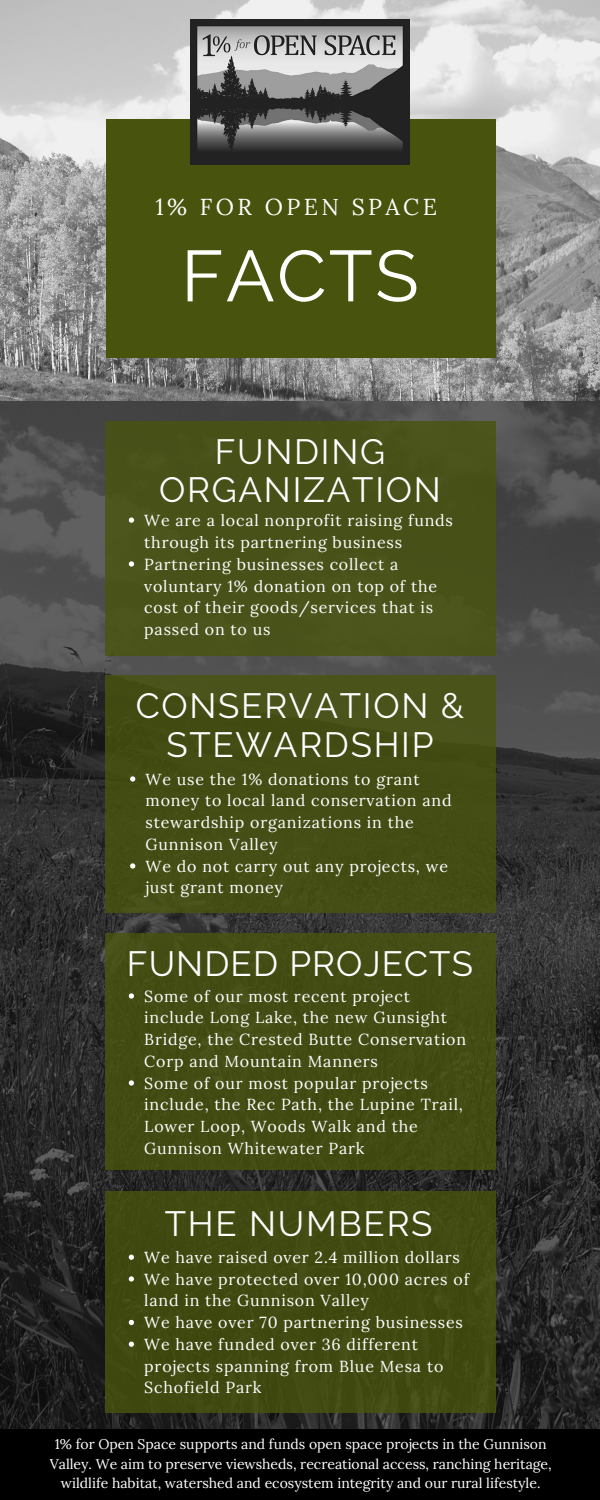
<style>
.page{position:relative;width:600px;height:1500px;background:#000}
.page>*{position:absolute;margin:0;border:0;box-sizing:border-box;transform-origin:0 0}
.t1{font:72px "Raleway";letter-spacing:.035em;color:#fff}
.t2{font:35px/38.2px "Raleway";letter-spacing:.05em;color:#fff;text-align:center}
.t3{font:23px "Lora";letter-spacing:.145em;color:#fff}
.t4{font:16px/21.8px "Lora";letter-spacing:.05em;color:#fff}
.t5{font:14px/19.5px "Lora";color:#fff;text-align:center}
</style>
<div class="page">
<img style="left:0;top:400px;width:600px;height:1029px">
<img style="left:0;top:0;width:600px;height:400px">
<div style="left:106px;top:119px;width:389px;height:238px;background:#48540d"></div>
<div style="left:105px;top:421px;width:390px;height:235px;background:#485118"></div>
<svg style="left:129px;top:517px;width:5px;height:6px"></svg>
<svg style="left:129px;top:561px;width:5px;height:6px"></svg>
<div style="left:105px;top:675px;width:390px;height:238px;background:#434d14"></div>
<svg style="left:130px;top:776px;width:5px;height:6px"></svg>
<svg style="left:130px;top:863px;width:5px;height:6px"></svg>
<div style="left:105px;top:933px;width:390px;height:236px;background:#424c13"></div>
<svg style="left:129px;top:993px;width:5px;height:6px"></svg>
<svg style="left:129px;top:1080px;width:5px;height:6px"></svg>
<div style="left:105px;top:1191px;width:390px;height:221px;background:#404910"></div>
<svg style="left:129px;top:1255px;width:5px;height:5px"></svg>
<svg style="left:129px;top:1276px;width:5px;height:6px"></svg>
<svg style="left:129px;top:1320px;width:5px;height:5px"></svg>
<svg style="left:129px;top:1342px;width:5px;height:5px"></svg>
<img style="left:191px;top:19px;width:218px;height:146px">
<h3 class="t3" style="left:155px;top:192px;width:283px">1% FOR OPEN SPACE</h3>
<h1 class="t1" style="left:181px;top:234px;width:239px">FACTS</h1>
<h2 class="t2" style="left:159px;top:433px;width:283px">FUNDING<br>ORGANIZATION</h2>
<p class="t4" style="left:144px;top:509px;width:310px">We are a local nonprofit raising funds through its partnering business<br>Partnering businesses collect a voluntary 1% donation on top of the cost of their goods/services that is passed on to us</p>
<h2 class="t2" style="left:136px;top:687px;width:330px">CONSERVATION &amp;<br>STEWARDSHIP</h2>
<p class="t4" style="left:146px;top:768px;width:307px">We use the 1% donations to grant money to local land conservation and stewardship organizations in the<br>Gunnison Valley<br>We do not carry out any projects, we just grant money</p>
<h2 class="t2" style="left:127px;top:944px;width:348px">FUNDED PROJECTS</h2>
<p class="t4" style="left:144px;top:985px;width:323px">Some of our most recent project include Long Lake, the new Gunsight<br>Bridge, the Crested Butte Conservation<br>Corp and Mountain Manners<br>Some of our most popular projects include, the Rec Path, the Lupine Trail,<br>Lower Loop, Woods Walk and the<br>Gunnison Whitewater Park</p>
<h2 class="t2" style="left:165px;top:1204px;width:269px">THE NUMBERS</h2>
<p class="t4" style="left:144px;top:1246px;width:326px">We have raised over 2.4 million dollars<br>We have protected over 10,000 acres of land in the Gunnison Valley<br>We have over 70 partnering businesses<br>We have funded over 36 different projects spanning from Blue Mesa to<br>Schofield Park</p>
<p class="t5" style="left:50px;top:1434px;width:504px">1% for Open Space supports and funds open space projects in the Gunnison<br>Valley. We aim to preserve viewsheds, recreational access, ranching heritage, wildlife habitat, watershed and ecosystem integrity and our rural lifestyle.</p>
</div>
